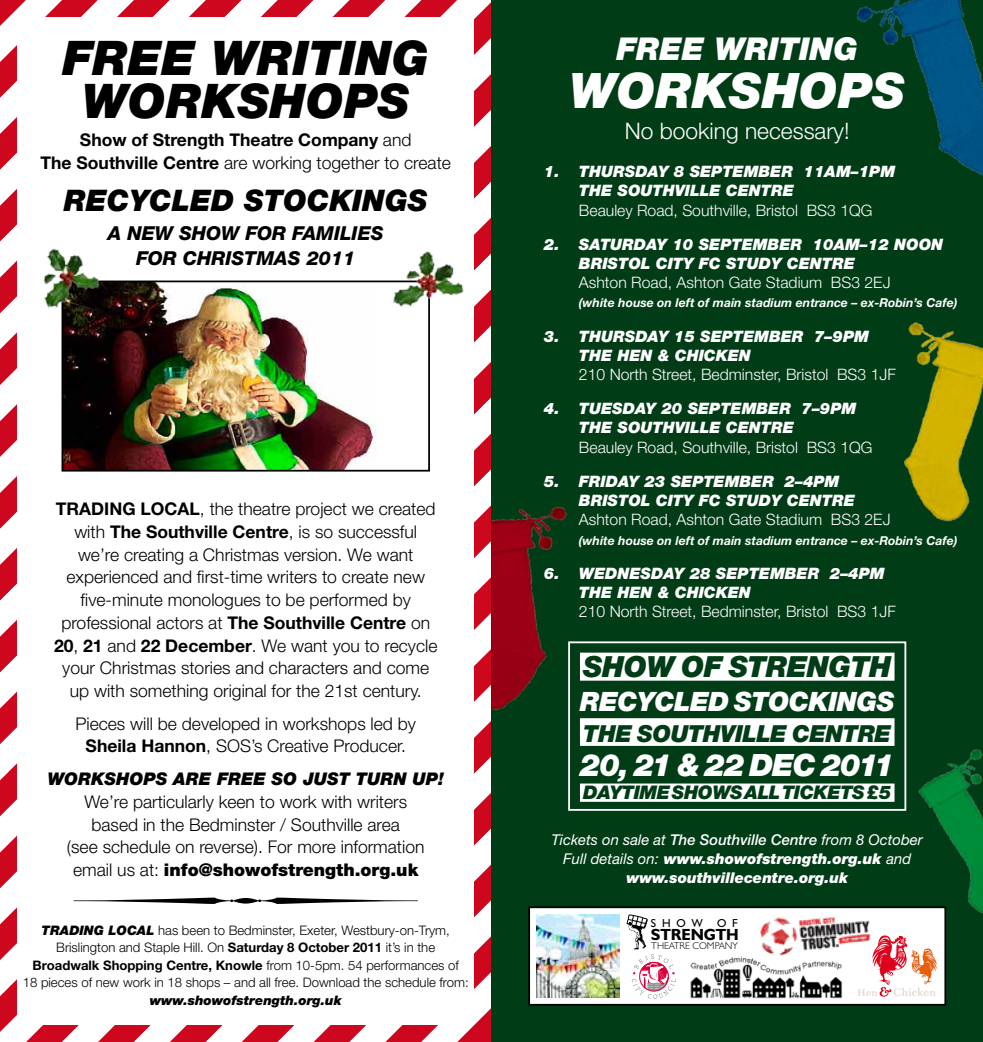
<style>
.page{position:relative;width:983px;height:1042px;background:#fff}
.page>*{position:absolute;margin:0;border:0;box-sizing:border-box;transform-origin:0 0}
.t1{font:italic 900 49px "Helvetica Neue LT Std";color:#fff}
.t2{font:italic 900 47.77px/43.2px "Helvetica Neue LT Std";color:#000;text-align:center}
.t3{font:italic 900 31.5px "Helvetica Neue LT Std";color:#fff}
.t4{font:italic 900 30.8px "Helvetica Neue LT Std";letter-spacing:-.04em;color:#fff}
.t5{font:italic 900 29.75px "Helvetica Neue LT Std";color:#000}
.t6{font:italic 900 29.22px "Helvetica Neue LT Std";letter-spacing:-.02em;color:#003c16}
.t7{font:italic 900 26.78px "Helvetica Neue LT Std";letter-spacing:-.02em;color:#fff}
.t8{font:italic 900 23.45px "Helvetica Neue LT Std";letter-spacing:-.02em;color:#003c16}
.t9{font:300 22.75px "Helvetica Neue LT Std";color:#fff}
.t10{font:italic 800 19.25px/24.5px "Helvetica Neue LT Std";color:#000;text-align:center}
.t11{font:italic 900 18.72px "Helvetica Neue LT Std";letter-spacing:-.02em;color:#003c16}
.t12{font:300 17.5px/22.8px "Helvetica Neue LT Std";color:#000;text-align:center}
.t13{font:700 17.5px/22.8px "Helvetica Neue LT Std";color:#000;text-align:center}
.t14{font:italic 900 17.5px "Helvetica Neue LT Std";color:#000}
.t15{font:700 16.1px "Humanist 521 BT";color:#000}
.t16{font:italic 900 15.75px/19.2px "Helvetica Neue LT Std";color:#fff}
.t17{font:300 15.75px "Helvetica Neue LT Std";color:#fff}
.t18{font:italic 900 14.88px/19.2px "Helvetica Neue LT Std";color:#fff;text-align:center}
.t19{font:300 13.12px/17.5px "Helvetica Neue LT Std";color:#000;text-align:center}
.t20{font:italic 900 13.12px "Helvetica Neue LT Std";color:#000}
.t21{font:italic 700 12.25px "Helvetica Neue LT Std";color:#fff}
.t22{font:11.55px "Humanist 521 BT";color:#000}
.t23{font:300 9.8px "Humanist 521 BT";color:#000}
.s1{font-weight:300}
.s2{font-weight:700}
.s3{font-weight:900}
.s4{font-weight:900;font-style:italic}
.s5{font-weight:400}
.s6{font-weight:500}
</style>
<div class="page">
<svg style="left:0;top:0;width:491px;height:816px"></svg>
<div style="left:17px;top:17px;width:457px;height:1007px;background:#fff"></div>
<svg style="left:74px;top:897px;width:344px;height:7px"></svg>
<img style="left:64px;top:283px;width:312px;height:185px">
<div style="left:61px;top:280px;width:369px;height:191px;border:2px solid #000"></div>
<img style="left:389px;top:251px;width:75px;height:58px">
<img style="left:43px;top:248px;width:64px;height:61px">
<div style="left:491px;top:0;width:491px;height:1042px;background:#003c16"></div>
<div style="left:580px;top:652px;width:314px;height:29px;background:#fff"></div>
<div style="left:580px;top:718px;width:314px;height:28px;background:#fff"></div>
<div style="left:580px;top:783px;width:314px;height:19px;background:#fff"></div>
<div style="left:568px;top:641px;width:338px;height:170px;border:2px solid #fff"></div>
<div style="left:529px;top:907px;width:416px;height:98px;background:#fff"></div>
<div style="left:528px;top:906px;width:417px;height:99px;border:2px solid #000"></div>
<img style="left:690px;top:956px;width:152px;height:43px">
<img style="left:760px;top:917px;width:111px;height:40px">
<svg style="left:626px;top:914px;width:49px;height:85px"></svg>
<img style="left:536px;top:914px;width:83px;height:83px">
<svg style="left:857px;top:935px;width:80px;height:61px"></svg>
<img style="left:857px;top:0;width:125px;height:176px">
<img style="left:904px;top:322px;width:78px;height:200px">
<img style="left:907px;top:749px;width:75px;height:185px">
<img style="left:491px;top:506px;width:83px;height:219px">
<h2 class="t2" style="left:62px;top:35px;width:368px">FREE WRITING<br>WORKSHOPS</h2>
<p class="t13" style="left:41px;top:128px;width:412px">Show of Strength Theatre Company <span class="s1">and<br></span>The Southville Centre <span class="s1">are working together to create</span></p>
<h3 class="t5" style="left:64px;top:182px;width:365px">RECYCLED STOCKINGS</h3>
<p class="t10" style="left:108px;top:221px;width:277px">A NEW SHOW FOR FAMILIES<br>FOR CHRISTMAS 2011</p>
<p class="t12" style="left:54px;top:497px;width:385px"><span class="s2">TRADING LOCAL</span>, the theatre project we created with <span class="s2">The Southville Centre</span>, is so successful we’re creating a Christmas version. We want experienced and first-time writers to create new five‑minute monologues to be performed by professional actors at <span class="s2">The Southville Centre</span> on <span class="s2">20</span>, <span class="s2">21</span> and <span class="s2">22 December</span>. We want you to recycle your Christmas stories and characters and come up with something original for the 21st century.</p>
<p class="t12" style="left:75px;top:712px;width:342px">Pieces will be developed in workshops led by<br><span class="s2">Sheila Hannon</span>, SOS’s Creative Producer.</p>
<p class="t14" style="left:47px;top:768px;width:31px">WORKSHOPS</p>
<p class="t14" style="left:173px;top:768px;width:15px">ARE</p>
<p class="t14" style="left:217px;top:768px;width:14px">FREE</p>
<p class="t14" style="left:271px;top:768px;width:174px">SO JUST TURN UP!</p>
<p class="t12" style="left:67px;top:790px;width:359px">We’re particularly keen to work with writers based in the Bedminster / Southville area<br>(see schedule on reverse). For more information email us at: <span class="s3">info@showofstrength.org.uk</span></p>
<p class="t19" style="left:23px;top:921px;width:447px"><span class="s4">TRADING LOCAL</span> has been to Bedminster, Exeter, Westbury‑on‑Trym, Brislington and Staple Hill. On <span class="s2">Saturday 8 October 2011</span> it’s in the <span class="s2">Broadwalk Shopping Centre, Knowle</span> from 10-5pm. 54 performances of<br>18 pieces of new work in 18 shops – and all free. Download the schedule from:</p>
<p class="t20" style="left:150px;top:992px;width:193px">WWW.SHOWOFSTRENGTH.ORG.UK</p>
<h3 class="t3" style="left:616px;top:29px;width:243px">FREE WRITING</h3>
<h1 class="t1" style="left:569px;top:60px;width:337px">WORKSHOPS</h1>
<h3 class="t9" style="left:624px;top:117px;width:226px">No booking necessary!</h3>
<p class="t16" style="left:579px;top:161px;width:305px;text-indent:-35px">1. THURSDAY 8 SEPTEMBER 11AM–1PM<br>THE SOUTHVILLE</p>
<p class="t16" style="left:725px;top:181px;width:25px">CENTRE</p>
<p class="t17" style="left:579px;top:200px;width:295px">Beauley Road, Southville, Bristol BS3 1QG</p>
<p class="t16" style="left:579px;top:234px;width:329px;text-indent:-35px">2. SATURDAY 10 SEPTEMBER 10AM–12 NOON<br>BRISTOL</p>
<p class="t16" style="left:655px;top:253px;width:23px">CITY</p>
<p class="t16" style="left:698px;top:253px;width:113px">FC STUDY CENTRE</p>
<p class="t17" style="left:579px;top:273px;width:313px">Ashton Road, Ashton Gate Stadium BS3 2EJ</p>
<p class="t21" style="left:579px;top:295px;width:380px">(white house on left of main stadium entrance – ex‑Robin’s Cafe)</p>
<p class="t16" style="left:579px;top:326px;width:279px;text-indent:-35px">3. THURSDAY 15 SEPTEMBER 7–9PM<br>THE HEN &amp; CHICKEN</p>
<p class="t17" style="left:579px;top:365px;width:318px">210 North Street, Bedminster, Bristol BS3 1JF</p>
<p class="t16" style="left:579px;top:399px;width:266px;text-indent:-35px">4. TUESDAY 20 SEPTEMBER 7–9PM<br>THE SOUTHVILLE</p>
<p class="t16" style="left:725px;top:418px;width:25px">CENTRE</p>
<p class="t17" style="left:579px;top:437px;width:295px">Beauley Road, Southville, Bristol BS3 1QG</p>
<p class="t16" style="left:579px;top:471px;width:249px;text-indent:-35px">5. FRIDAY 23 SEPTEMBER 2–4PM<br>BRISTOL</p>
<p class="t16" style="left:655px;top:490px;width:23px">CITY</p>
<p class="t16" style="left:698px;top:490px;width:113px">FC STUDY CENTRE</p>
<p class="t17" style="left:579px;top:510px;width:313px">Ashton Road, Ashton Gate Stadium BS3 2EJ</p>
<p class="t21" style="left:579px;top:533px;width:380px">(white house on left of main stadium entrance – ex‑Robin’s Cafe)</p>
<p class="t16" style="left:579px;top:563px;width:294px;text-indent:-35px">6. WEDNESDAY 28 SEPTEMBER 2–4PM<br>THE HEN &amp; CHICKEN</p>
<p class="t17" style="left:579px;top:602px;width:318px">210 North Street, Bedminster, Bristol BS3 1JF</p>
<h3 class="t6" style="left:583px;top:649px;width:309px">SHOW OF STRENGTH</h3>
<h3 class="t7" style="left:580px;top:685px;width:316px">RECYCLED STOCKINGS</h3>
<h3 class="t8" style="left:583px;top:719px;width:166px">THE SOUTHVILLE</h3>
<h3 class="t8" style="left:791px;top:719px;width:35px">CENTRE</h3>
<h3 class="t4" style="left:580px;top:746px;width:316px">20, 21 &amp; 22 DEC 2011</h3>
<p class="t11" style="left:583px;top:781px;width:309px">DAYTIME SHOWS ALL TICKETS £5</p>
<p class="t18" style="left:551px;top:829px;width:373px"><span class="s5">Tickets on sale at</span> <span class="s6">The Southville Centre</span> <span class="s5">from 8 October<br>Full details on:</span> WWW.SHOWOFSTRENGTH.ORG.UK <span class="s5">and<br></span>WWW.SOUTHVILLECENTRE.ORG.UK</p>
<p class="t22" style="left:650px;top:916px;width:53px">SHOW</p>
<p class="t22" style="left:717px;top:916px;width:22px">O F</p>
<p class="t15" style="left:650px;top:925px;width:90px">STRENGTH</p>
<p class="t23" style="left:651px;top:940px;width:88px">THEATRE COMPANY</p>
</div>
